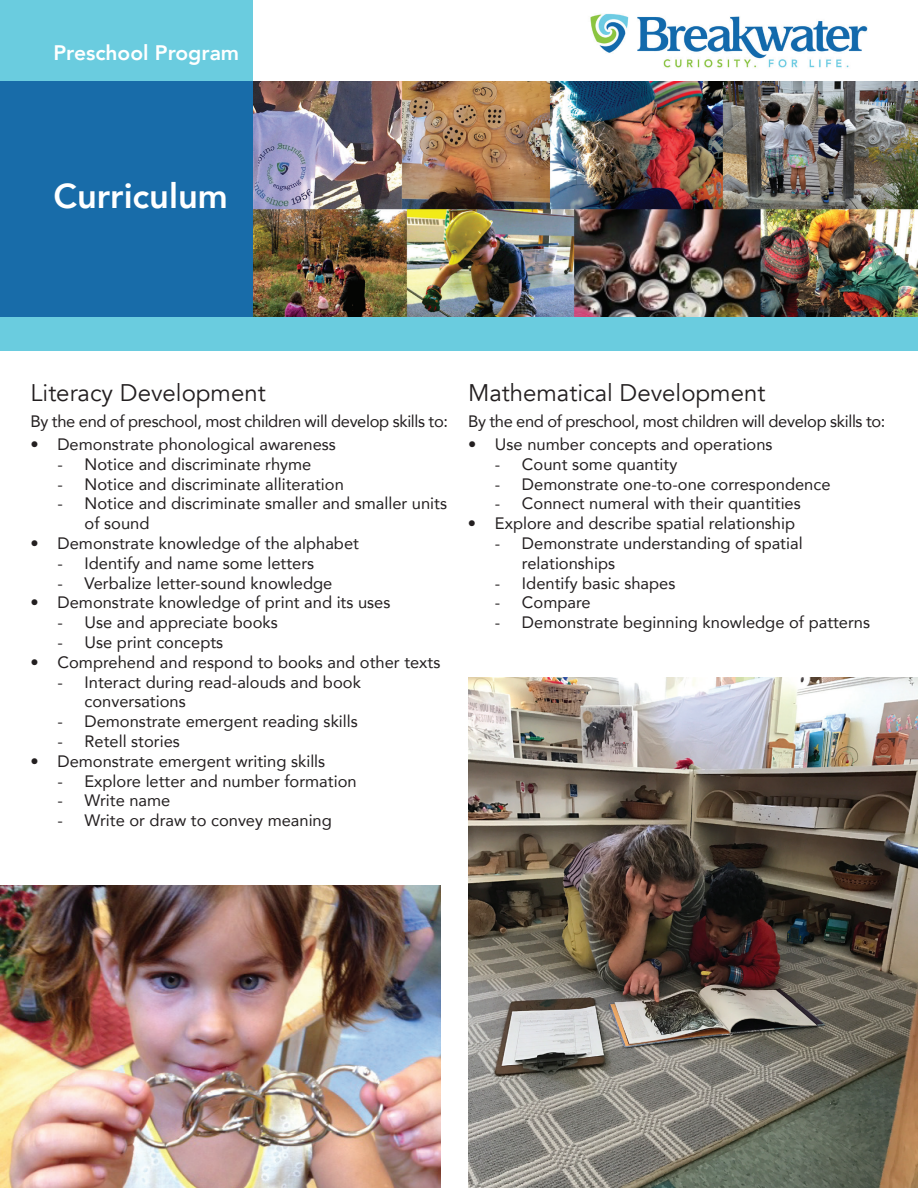
<style>
.page{position:relative;width:918px;height:1188px;background:#fff}
.page>*{position:absolute;margin:0;border:0;box-sizing:border-box;transform-origin:0 0}
.t1{font:800 34.5px "Avenir";color:#fff}
.t2{font:24px "Avenir";color:#231f20}
.t3{font:800 21px "Avenir";color:#fff}
.t4{font:16.5px/19.8px "Avenir";color:#231f20}
.t5{font:16.5px "Avenir";letter-spacing:-.02em;color:#231f20}
</style>
<div class="page">
<div style="left:0;top:0;width:254px;height:84px;background:#6accdf"></div>
<img style="left:590px;top:14px;width:278px;height:54px">
<div style="left:0;top:81px;width:254px;height:236px;background:#186ca9"></div>
<div style="left:0;top:317px;width:918px;height:34px;background:#6accdf"></div>
<img style="left:254px;top:81px;width:663px;height:236px">
<img style="left:0;top:886px;width:441px;height:302px">
<img style="left:468px;top:677px;width:450px;height:511px">
<p class="t3" style="left:53px;top:36px;width:187px">Preschool Program</p>
<h1 class="t1" style="left:53px;top:169px;width:176px">Curriculum</h1>
<h2 class="t2" style="left:31px;top:379px;width:237px">Literacy Development</h2>
<p class="t5" style="left:31px;top:408px;width:419px">By the end of preschool, most children will develop skills to:</p>
<p class="t4" style="left:31px;top:434px;width:307px">• Demonstrate phonological awareness</p>
<p class="t4" style="left:58px;top:454px;width:255px">- Notice and discriminate rhyme</p>
<p class="t4" style="left:58px;top:473px;width:288px">- Notice and discriminate alliteration</p>
<p class="t4" style="left:85px;top:493px;width:364px;text-indent:-27px">- Notice and discriminate smaller and smaller units of sound</p>
<p class="t4" style="left:31px;top:533px;width:330px">• Demonstrate knowledge of the alphabet</p>
<p class="t4" style="left:58px;top:553px;width:258px">- Identify and name some letters</p>
<p class="t4" style="left:58px;top:572px;width:276px">- Verbalize letter-sound knowledge</p>
<p class="t4" style="left:31px;top:592px;width:361px">• Demonstrate knowledge of print and its uses</p>
<p class="t4" style="left:58px;top:612px;width:222px">- Use and appreciate books</p>
<p class="t4" style="left:58px;top:632px;width:167px">- Use print concepts</p>
<p class="t4" style="left:31px;top:652px;width:411px">• Comprehend and respond to books and other texts</p>
<p class="t4" style="left:85px;top:671px;width:278px;text-indent:-27px">- Interact during read-alouds and book conversations</p>
<p class="t4" style="left:58px;top:711px;width:302px">- Demonstrate emergent reading skills</p>
<p class="t4" style="left:58px;top:731px;width:124px">- Retell stories</p>
<p class="t4" style="left:31px;top:751px;width:296px">• Demonstrate emergent writing skills</p>
<p class="t4" style="left:58px;top:770px;width:301px">- Explore letter and number formation</p>
<p class="t4" style="left:58px;top:790px;width:114px">- Write name</p>
<p class="t4" style="left:58px;top:810px;width:276px">- Write or draw to convey meaning</p>
<h2 class="t2" style="left:468px;top:379px;width:299px">Mathematical Development</h2>
<p class="t5" style="left:468px;top:408px;width:419px">By the end of preschool, most children will develop skills to:</p>
<p class="t4" style="left:468px;top:434px;width:306px">• Use number concepts and operations</p>
<p class="t4" style="left:495px;top:454px;width:184px">- Count some quantity</p>
<p class="t4" style="left:495px;top:473px;width:337px">- Demonstrate one-to-one correspondence</p>
<p class="t4" style="left:495px;top:493px;width:307px">- Connect numeral with their quantities</p>
<p class="t4" style="left:468px;top:513px;width:329px">• Explore and describe spatial relationship</p>
<p class="t4" style="left:522px;top:533px;width:282px;text-indent:-27px">- Demonstrate understanding of spatial relationships</p>
<p class="t4" style="left:495px;top:572px;width:182px">- Identify basic shapes</p>
<p class="t4" style="left:495px;top:592px;width:97px">- Compare</p>
<p class="t4" style="left:495px;top:612px;width:377px">- Demonstrate beginning knowledge of patterns</p>
</div>
